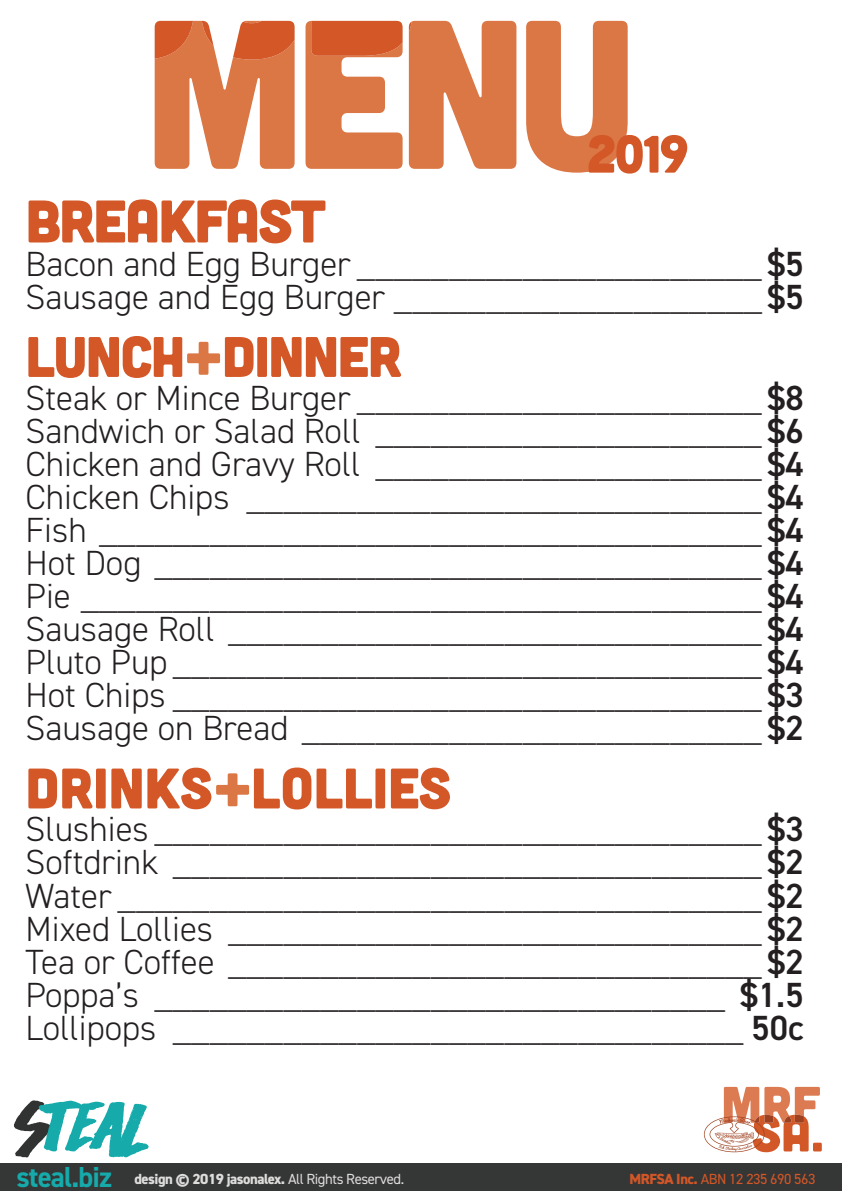
<style>
.page{position:relative;width:842px;height:1191px;background:#fff}
.page>*{position:absolute;margin:0;border:0;box-sizing:border-box;transform-origin:0 0}
.t1{font:60px "Cubano";letter-spacing:-.025em;color:#d35727}
.t2{font:57px "Cubano";letter-spacing:-.01em;color:#d35727}
.t3{font:52.5px "Cubano";color:#d35727}
.t4{font:300 35px/33px "DIN2014";color:#231f20;text-align:justify}
.t5{font:800 14.7px "DIN2014";letter-spacing:-.03em;color:#dddddb}
.t6{font:14.7px "DIN2014";letter-spacing:-.03em;color:#d35727}
.s1{font-weight:600}
.s2{color:#db7645}
.s3{font-weight:700;font-size:29px;color:#16aaaa}
.s4{font-weight:400}
.s5{font-weight:800}
</style>
<div class="page">
<div style="left:0;top:1163px;width:842px;height:28px;background:#353636"></div>
<svg style="left:14px;top:1100px;width:135px;height:57px"></svg>
<div style="left:813px;top:1142px;width:9px;height:9px;background:#d35827;border-radius:2px"></div>
<svg style="left:704px;top:1087px;width:116px;height:65px"></svg>
<svg style="left:155px;top:21px;width:140px;height:148px"></svg>
<svg style="left:306px;top:21px;width:97px;height:148px"></svg>
<svg style="left:409px;top:21px;width:107px;height:148px"></svg>
<svg style="left:526px;top:21px;width:102px;height:152px"></svg>
<h3 class="t3" style="left:587px;top:131px;width:103px">2019</h3>
<h1 class="t1" style="left:26px;top:194px;width:302px">BREAKFAST</h1>
<p class="t4" style="left:26px;top:249px;width:780px">Bacon and Egg Burger ______________________ <span class="s1">$5<br></span>Sausage and Egg Burger ____________________ <span class="s1">$5</span></p>
<h2 class="t2" style="left:26px;top:331px;width:378px">LUNCH<span class="s2">+</span>DINNER</h2>
<p class="t4" style="left:26px;top:384px;width:779px">Steak or Mince Burger ______________________ <span class="s1">$8<br></span>Sandwich or Salad Roll _____________________ <span class="s1">$6<br></span>Chicken and Gravy Roll _____________________ <span class="s1">$4<br></span>Chicken Chips ____________________________ <span class="s1">$4<br></span>Fish ____________________________________ <span class="s1">$4<br></span>Hot Dog _________________________________ <span class="s1">$4<br></span>Pie _____________________________________ <span class="s1">$4<br></span>Sausage Roll _____________________________ <span class="s1">$4<br></span>Pluto Pup ________________________________ <span class="s1">$4<br></span>Hot Chips ________________________________ <span class="s1">$3<br></span>Sausage on Bread _________________________ <span class="s1">$2</span></p>
<h2 class="t2" style="left:26px;top:763px;width:427px">DRINKS<span class="s2">+</span>LOLLIES</h2>
<p class="t4" style="left:26px;top:815px;width:779px">Slushies _________________________________ <span class="s1">$3<br></span>Softdrink ________________________________ <span class="s1">$2<br></span>Water ___________________________________ <span class="s1">$2<br></span>Mixed Lollies _____________________________ <span class="s1">$2<br></span>Tea or Coffee _____________________________ <span class="s1">$2<br></span>Poppa’s _______________________________ <span class="s1">$1.5<br></span>Lollipops _______________________________ <span class="s1">50c</span></p>
<p class="t5" style="left:16px;top:1172px;width:389px"><span class="s3">steal.biz</span> design © 2019 jasonalex. <span class="s4">All Rights Reserved.</span></p>
<p class="t6" style="left:629px;top:1172px;width:187px"><span class="s5">MRFSA Inc.</span> ABN 12 235 690 563</p>
</div>
